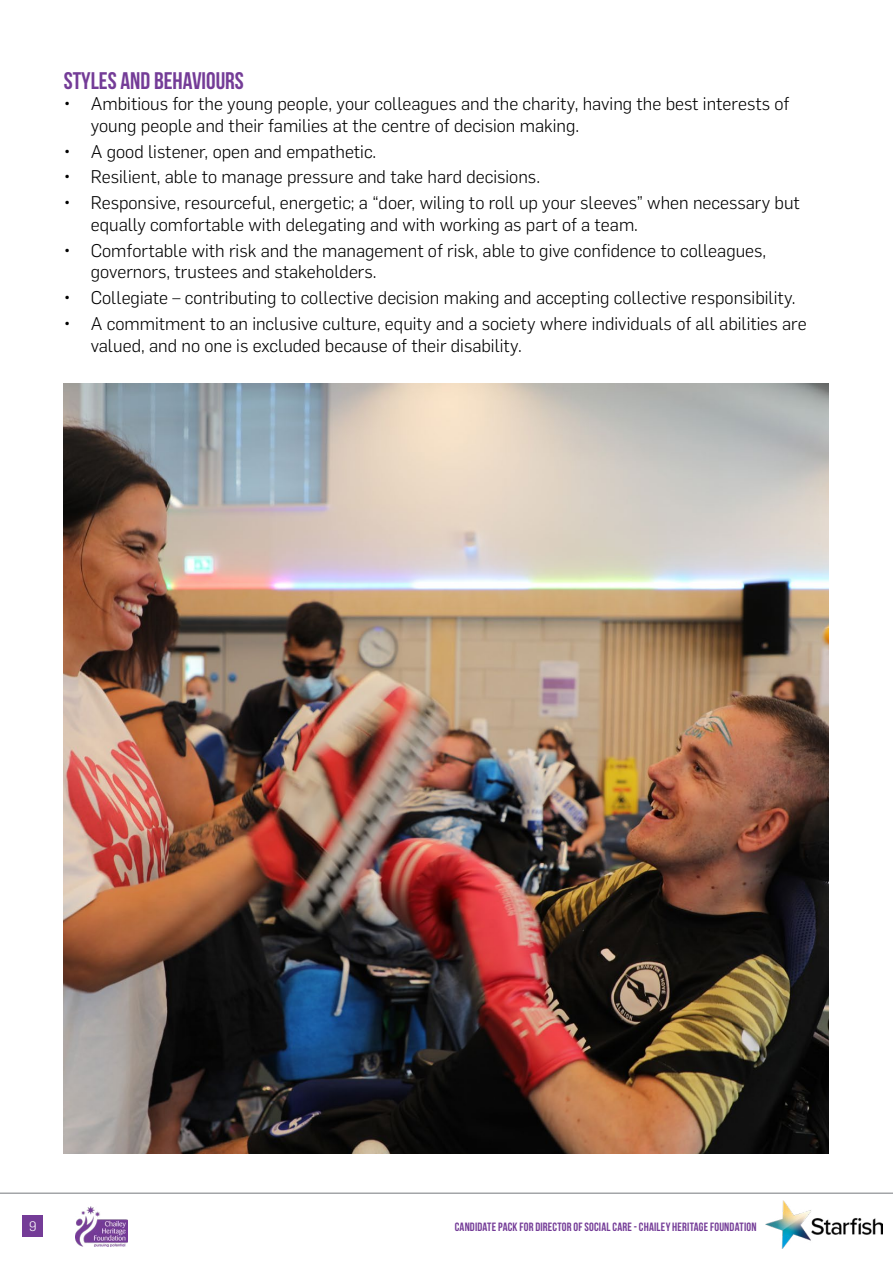
<style>
.page{position:relative;width:893px;height:1263px;background:#fff}
.page>*{position:absolute;margin:0;border:0;box-sizing:border-box;transform-origin:0 0}
.t1{font:24px "Bebas Neue";color:#743c97}
.t2{font:300 18px/21.6px "Flama";color:#000}
.t3{font:300 13.5px "Flama";color:#fff}
.t4{font:700 12px "Bebas Neue";letter-spacing:.015em;color:#743c97}
</style>
<div class="page">
<img style="left:765px;top:1200px;width:118px;height:49px">
<div style="left:23px;top:1215px;width:20px;height:22px;background:#743c97"></div>
<hr style="left:0;top:1192px;width:893px;height:2px;background:#a3a5a8">
<img style="left:75px;top:1206px;width:53px;height:40px">
<img style="left:63px;top:384px;width:766px;height:769px">
<h1 class="t1" style="left:64px;top:67px;width:182px">STYLES AND BEHAVIOURS</h1>
<p class="t2" style="left:91px;top:92px;width:700px;text-indent:-27px">• Ambitious for the young people, your colleagues and the charity, having the best interests of young people and their families at the centre of decision making.</p>
<p class="t2" style="left:64px;top:139px;width:314px">• A good listener, open and empathetic.</p>
<p class="t2" style="left:64px;top:165px;width:478px">• Resilient, able to manage pressure and take hard decisions.</p>
<p class="t2" style="left:91px;top:191px;width:711px;text-indent:-27px">• Responsive, resourceful, energetic; a “doer, wiling to roll up your sleeves” when necessary but equally comfortable with delegating and with working as part of a team.</p>
<p class="t2" style="left:91px;top:239px;width:677px;text-indent:-27px">• Comfortable with risk and the management of risk, able to give confidence to colleagues, governors, trustees and stakeholders.</p>
<p class="t2" style="left:64px;top:286px;width:733px">• Collegiate – contributing to collective decision making and accepting collective responsibility.</p>
<p class="t2" style="left:91px;top:312px;width:717px;text-indent:-27px">• A commitment to an inclusive culture, equity and a society where individuals of all abilities are valued, and no one is excluded because of their disability.</p>
<p class="t3" style="left:29px;top:1217px;width:9px">9</p>
<p class="t4" style="left:455px;top:1220px;width:303px">CANDIDATE PACK FOR DIRECTOR OF SOCIAL CARE - CHAILEY HERITAGE FOUNDATION</p>
</div>
